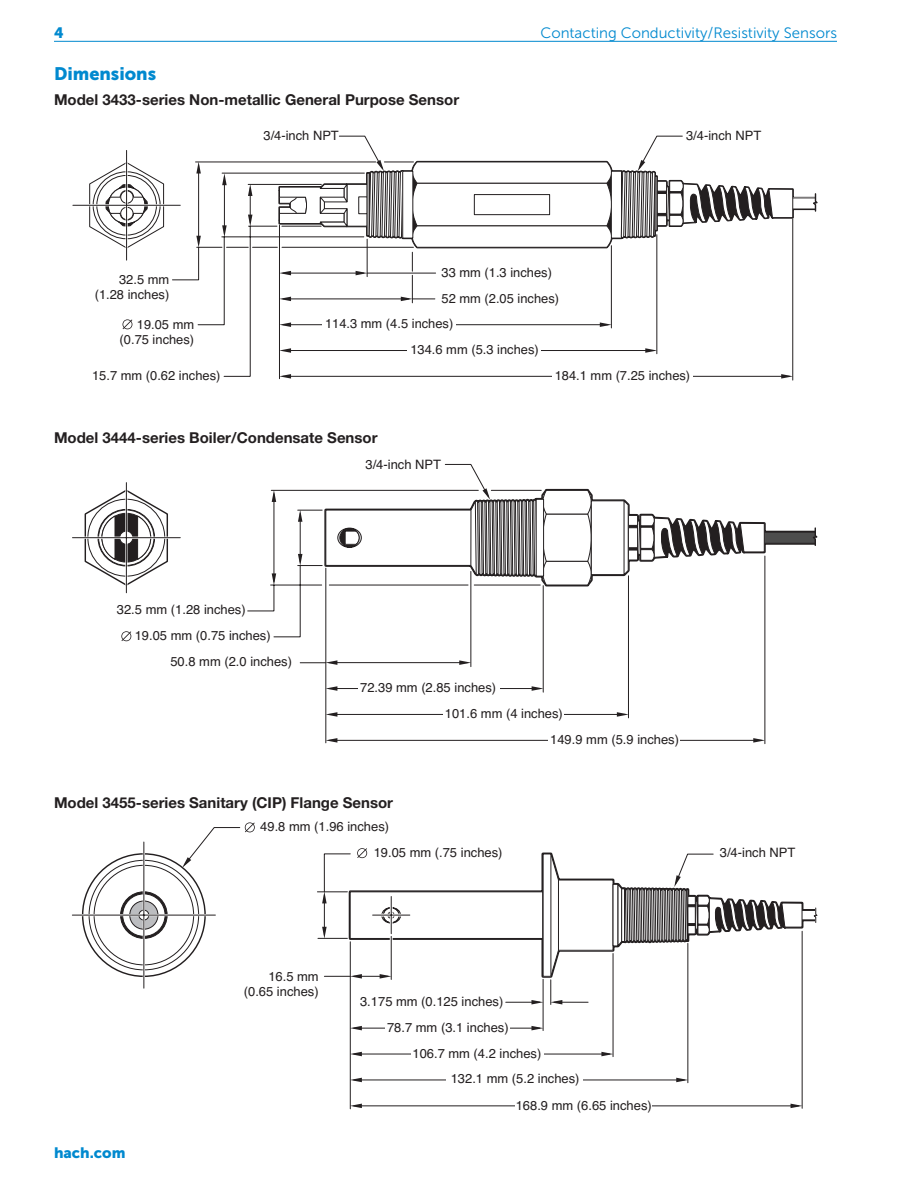
<style>
.page{position:relative;width:918px;height:1188px;background:#fff}
.page>*{position:absolute;margin:0;border:0;box-sizing:border-box;transform-origin:0 0}
.t1{font:18px "Museo Sans 900";color:#0089cf}
.t2{font:700 15px "Helvetica Neue LT Std";color:#231f20}
.t3{font:15px "Museo Sans 300";color:#0089cf}
.t4{font:15px "Museo Sans 900";color:#0089cf}
.t5{font:12.9px/14.9px "Helvetica";color:#231f20;text-align:right}
</style>
<div class="page">
<svg style="left:323px;top:489px;width:487px;height:255px"></svg>
<div style="left:654px;top:532px;width:164px;height:11px;background:#4d4d4d"></div>
<div style="left:654px;top:532px;width:164px;height:11px;border:1px solid #231f20"></div>
<svg style="left:637px;top:494px;width:127px;height:87px"></svg>
<svg style="left:810px;top:527px;width:8px;height:19px"></svg>
<svg style="left:628px;top:515px;width:10px;height:45px"></svg>
<div style="left:628px;top:515px;width:10px;height:45px;border:1px solid #231f20"></div>
<div style="left:628px;top:528px;width:10px;height:20px;background:#fff"></div>
<div style="left:628px;top:528px;width:10px;height:20px;border:1px solid #231f20"></div>
<div style="left:628px;top:550px;width:10px;height:10px;background:#fff"></div>
<div style="left:628px;top:550px;width:10px;height:10px;border:1px solid #231f20"></div>
<div style="left:628px;top:515px;width:10px;height:10px;background:#fff"></div>
<div style="left:628px;top:515px;width:10px;height:11px;border:1px solid #231f20"></div>
<svg style="left:84px;top:490px;width:84px;height:96px"></svg>
<div style="left:120px;top:531px;width:13px;height:13px;background:#fff;border-radius:50%"></div>
<div style="left:120px;top:531px;width:13px;height:13px;border:1px solid #231f20;border-radius:50%"></div>
<hr style="left:325px;top:568px;width:1px;height:175px;background:#231f20">
<hr style="left:543px;top:586px;width:1px;height:106px;background:#231f20">
<hr style="left:471px;top:571px;width:1px;height:96px;background:#231f20">
<hr style="left:628px;top:576px;width:1px;height:142px;background:#231f20">
<hr style="left:765px;top:556px;width:1px;height:188px;background:#231f20">
<hr style="left:72px;top:537px;width:108px;height:2px;background:#fff">
<hr style="left:125px;top:483px;width:2px;height:110px;background:#fff">
<hr style="left:72px;top:537px;width:108px;height:1px;background:#231f20">
<hr style="left:126px;top:483px;width:1px;height:110px;background:#231f20">
<svg style="left:459px;top:663px;width:12px;height:2px"></svg>
<svg style="left:326px;top:663px;width:11px;height:2px"></svg>
<hr style="left:329px;top:688px;width:211px;height:1px;background:#231f20">
<svg style="left:532px;top:686px;width:11px;height:5px"></svg>
<svg style="left:326px;top:686px;width:11px;height:5px"></svg>
<hr style="left:329px;top:714px;width:296px;height:1px;background:#231f20">
<svg style="left:617px;top:712px;width:11px;height:5px"></svg>
<svg style="left:326px;top:712px;width:11px;height:5px"></svg>
<hr style="left:329px;top:740px;width:432px;height:1px;background:#231f20">
<svg style="left:753px;top:738px;width:12px;height:5px"></svg>
<svg style="left:326px;top:738px;width:11px;height:5px"></svg>
<div style="left:358px;top:686px;width:141px;height:5px;background:#fff"></div>
<div style="left:443px;top:712px;width:121px;height:5px;background:#fff"></div>
<div style="left:549px;top:738px;width:131px;height:5px;background:#fff"></div>
<svg style="left:326px;top:463px;width:303px;height:172px"></svg>
<svg style="left:121px;top:631px;width:10px;height:10px"></svg>
<svg style="left:247px;top:490px;width:295px;height:173px"></svg>
<svg style="left:279px;top:170px;width:531px;height:211px"></svg>
<div style="left:683px;top:198px;width:135px;height:11px;background:#fff"></div>
<svg style="left:810px;top:193px;width:8px;height:19px"></svg>
<div style="left:611px;top:171px;width:11px;height:67px;background:#fff"></div>
<svg style="left:89px;top:162px;width:75px;height:86px"></svg>
<hr style="left:656px;top:235px;width:1px;height:119px;background:#231f20">
<hr style="left:792px;top:219px;width:1px;height:161px;background:#231f20">
<hr style="left:611px;top:246px;width:1px;height:82px;background:#231f20">
<hr style="left:73px;top:204px;width:107px;height:2px;background:#fff">
<hr style="left:126px;top:150px;width:2px;height:110px;background:#fff">
<hr style="left:73px;top:205px;width:107px;height:1px;background:#231f20">
<hr style="left:126px;top:150px;width:1px;height:110px;background:#231f20">
<hr style="left:283px;top:324px;width:325px;height:1px;background:#231f20">
<svg style="left:600px;top:322px;width:12px;height:5px"></svg>
<hr style="left:283px;top:350px;width:370px;height:1px;background:#231f20">
<svg style="left:645px;top:348px;width:12px;height:5px"></svg>
<hr style="left:283px;top:376px;width:506px;height:1px;background:#231f20">
<svg style="left:781px;top:374px;width:12px;height:5px"></svg>
<svg style="left:279px;top:377px;width:12px;height:2px"></svg>
<hr style="left:322px;top:323px;width:134px;height:4px;background:#fff">
<div style="left:408px;top:348px;width:133px;height:5px;background:#fff"></div>
<div style="left:552px;top:374px;width:140px;height:5px;background:#fff"></div>
<svg style="left:621px;top:135px;width:172px;height:135px"></svg>
<svg style="left:339px;top:135px;width:274px;height:168px"></svg>
<svg style="left:122px;top:319px;width:10px;height:10px"></svg>
<svg style="left:172px;top:161px;width:264px;height:216px"></svg>
<svg style="left:349px;top:878px;width:464px;height:232px"></svg>
<div style="left:709px;top:910px;width:107px;height:10px;background:#fff"></div>
<div style="left:709px;top:910px;width:107px;height:10px;border:1px solid #231f20"></div>
<svg style="left:813px;top:907px;width:5px;height:16px"></svg>
<div style="left:557px;top:880px;width:56px;height:70px;background:#fff"></div>
<div style="left:613px;top:884px;width:5px;height:62px;background:#fff"></div>
<div style="left:613px;top:884px;width:5px;height:62px;border:1px solid #231f20"></div>
<svg style="left:83px;top:854px;width:122px;height:122px"></svg>
<svg style="left:618px;top:853px;width:184px;height:137px"></svg>
<svg style="left:89px;top:822px;width:166px;height:148px"></svg>
<hr style="left:350px;top:942px;width:1px;height:167px;background:#231f20">
<hr style="left:613px;top:953px;width:1px;height:104px;background:#231f20">
<hr style="left:687px;top:943px;width:1px;height:140px;background:#231f20">
<hr style="left:802px;top:931px;width:1px;height:177px;background:#231f20">
<hr style="left:543px;top:979px;width:1px;height:52px;background:#231f20">
<hr style="left:317px;top:891px;width:30px;height:1px;background:#231f20">
<hr style="left:72px;top:914px;width:143px;height:2px;background:#fff">
<hr style="left:143px;top:842px;width:2px;height:146px;background:#fff">
<hr style="left:72px;top:915px;width:143px;height:1px;background:#231f20">
<hr style="left:144px;top:842px;width:1px;height:146px;background:#231f20">
<hr style="left:354px;top:1028px;width:186px;height:1px;background:#231f20">
<svg style="left:531px;top:1026px;width:12px;height:4px"></svg>
<svg style="left:350px;top:1026px;width:12px;height:4px"></svg>
<hr style="left:554px;top:1002px;width:34px;height:1px;background:#231f20">
<hr style="left:354px;top:1054px;width:256px;height:1px;background:#231f20">
<svg style="left:601px;top:1052px;width:12px;height:4px"></svg>
<svg style="left:350px;top:1052px;width:12px;height:4px"></svg>
<hr style="left:354px;top:1080px;width:330px;height:1px;background:#231f20">
<svg style="left:676px;top:1078px;width:12px;height:4px"></svg>
<svg style="left:350px;top:1078px;width:12px;height:4px"></svg>
<hr style="left:354px;top:1106px;width:445px;height:1px;background:#231f20">
<svg style="left:791px;top:1104px;width:11px;height:4px"></svg>
<svg style="left:350px;top:1104px;width:12px;height:4px"></svg>
<hr style="left:385px;top:1026px;width:125px;height:4px;background:#fff">
<hr style="left:411px;top:1052px;width:132px;height:4px;background:#fff">
<hr style="left:446px;top:1078px;width:137px;height:4px;background:#fff">
<div style="left:516px;top:1103px;width:130px;height:5px;background:#fff"></div>
<svg style="left:318px;top:848px;width:244px;height:156px"></svg>
<hr style="left:515px;top:1104px;width:137px;height:4px;background:#fff">
<hr style="left:54px;top:41px;width:783px;height:1px;background:#0089cf">
<p class="t4" style="left:54px;top:24px;width:11px">4</p>
<p class="t3" style="left:540px;top:24px;width:298px">Contacting Conductivity/Resistivity Sensors</p>
<h1 class="t1" style="left:54px;top:64px;width:104px">Dimensions</h1>
<p class="t2" style="left:54px;top:95px;width:407px">Model 3433-series Non-metallic General Purpose Sensor</p>
<p class="t5" style="left:264px;top:128px;width:77px">3/4-inch NPT</p>
<p class="t5" style="left:686px;top:128px;width:77px">3/4-inch NPT</p>
<p class="t5" style="left:95px;top:272px;width:76px">32.5 mm (1.28 inches)</p>
<p class="t5" style="left:120px;top:317px;width:76px">19.05 mm (0.75 inches)</p>
<p class="t5" style="left:92px;top:368px;width:130px">15.7 mm (0.62 inches)</p>
<p class="t5" style="left:442px;top:265px;width:112px">33 mm (1.3 inches)</p>
<p class="t5" style="left:442px;top:291px;width:119px">52 mm (2.05 inches)</p>
<p class="t5" style="left:325px;top:316px;width:130px">114.3 mm (4.5 inches)</p>
<p class="t5" style="left:410px;top:342px;width:130px">134.6 mm (5.3 inches)</p>
<p class="t5" style="left:555px;top:368px;width:137px">184.1 mm (7.25 inches)</p>
<p class="t2" style="left:54px;top:432px;width:325px">Model 3444-series Boiler/Condensate Sensor</p>
<p class="t5" style="left:117px;top:602px;width:130px">32.5 mm (1.28 inches)</p>
<p class="t5" style="left:135px;top:628px;width:138px">19.05 mm (0.75 inches)</p>
<p class="t5" style="left:170px;top:654px;width:123px">50.8 mm (2.0 inches)</p>
<p class="t5" style="left:366px;top:457px;width:77px">3/4-inch NPT</p>
<p class="t5" style="left:360px;top:680px;width:138px">72.39 mm (2.85 inches)</p>
<p class="t5" style="left:445px;top:706px;width:120px">101.6 mm (4 inches)</p>
<p class="t5" style="left:550px;top:732px;width:130px">149.9 mm (5.9 inches)</p>
<p class="t2" style="left:54px;top:797px;width:341px">Model 3455-series Sanitary (CIP) Flange Sensor</p>
<p class="t4" style="left:54px;top:1144px;width:73px">hach.com</p>
<p class="t5" style="left:260px;top:820px;width:130px">49.8 mm (1.96 inches)</p>
<p class="t5" style="left:374px;top:846px;width:130px">19.05 mm (.75 inches)</p>
<p class="t5" style="left:244px;top:969px;width:76px">16.5 mm (0.65 inches)</p>
<p class="t5" style="left:360px;top:994px;width:145px">3.175 mm (0.125 inches)</p>
<p class="t5" style="left:412px;top:1015px;width:130px;line-height:25.5px;text-align:left;text-indent:-25px">78.7 mm (3.1 inches)<br>106.7 mm (4.2 inches)</p>
<p class="t5" style="left:516px;top:1066px;width:138px;line-height:26.1px;text-align:left;text-indent:-65px">132.1 mm (5.2 inches)<br>168.9 mm (6.65 inches)</p>
<p class="t5" style="left:720px;top:846px;width:77px">3/4-inch NPT</p>
</div>
